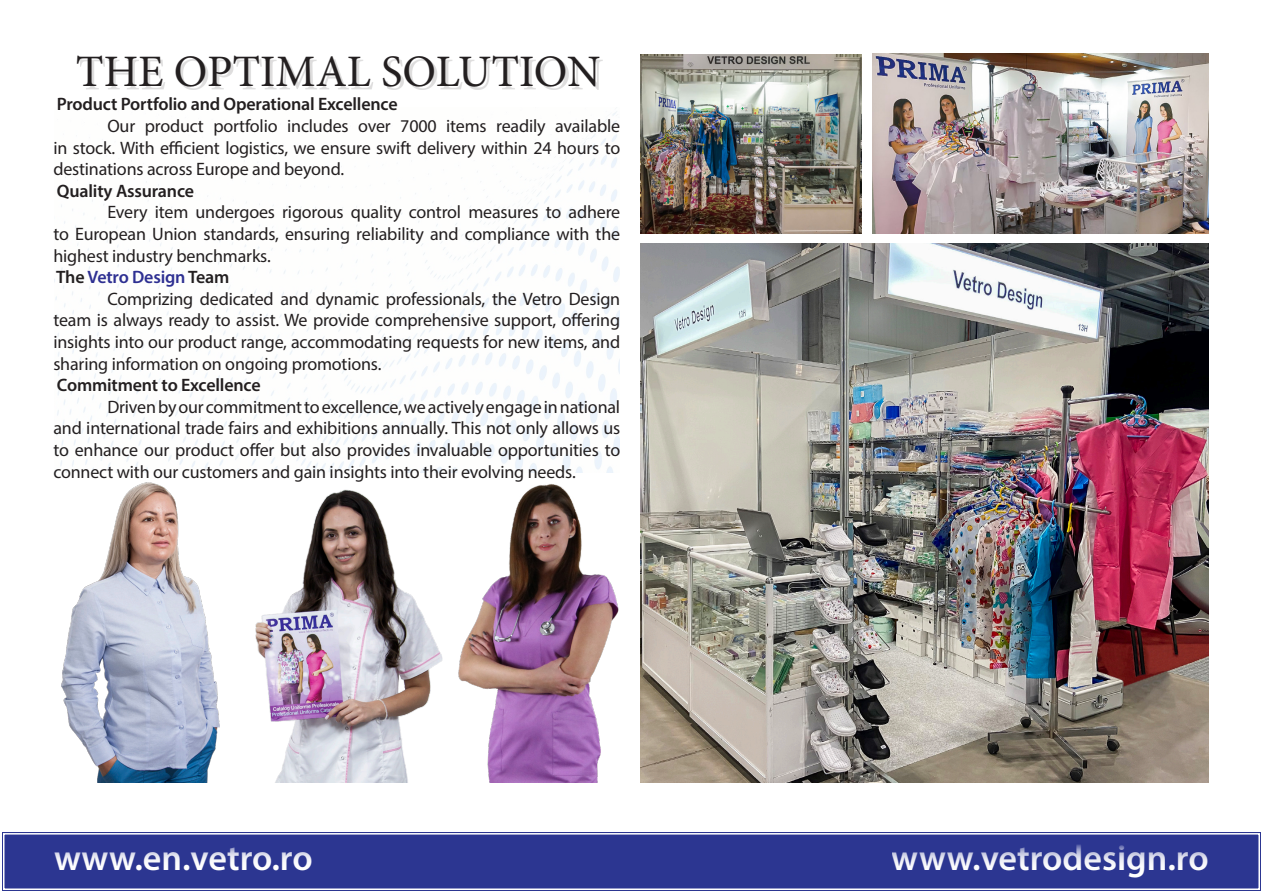
<style>
.page{position:relative;width:1263px;height:893px;background:#fff}
.page>*{position:absolute;margin:0;border:0;box-sizing:border-box;transform-origin:0 0}
.t1{font:45px "Minion Pro";color:#231f20}
.t2{font:600 36px "Myriad Pro";color:#fff}
.t3{font:18px/21.6px "Myriad Pro";letter-spacing:-.01em;color:#231f20;text-align:justify}
.t4{font:600 18px "Myriad Pro";letter-spacing:-.01em;color:#231f20}
.t5{font:600 18px "Myriad Pro";letter-spacing:-.01em;color:#2e3092}
.s1{color:#231f20}
</style>
<div class="page">
<div style="left:2px;top:832px;width:1259px;height:59px;background:#2c3691"></div>
<div style="left:3px;top:833px;width:1257px;height:57px;border:1px solid #fff"></div>
<img style="left:640px;top:243px;width:569px;height:540px">
<img style="left:640px;top:54px;width:221px;height:179px">
<img style="left:873px;top:54px;width:336px;height:179px">
<img style="left:458px;top:484px;width:161px;height:299px">
<img style="left:255px;top:489px;width:187px;height:294px">
<img style="left:61px;top:483px;width:159px;height:300px">
<div style="left:80px;top:59px;width:523px;height:31px;background:#231f20;opacity:.15"></div>
<p class="t1" style="left:76px;top:42px;width:526px">THE OPTIMAL SOLUTION</p>
<p class="t4" style="left:57px;top:93px;width:342px">Product Portfolio and Operational Excellence</p>
<p class="t3" style="left:53px;top:115px;width:568px;text-indent:54px">Our product portfolio includes over 7000 items readily available in stock. With efficient logistics, we ensure swift delivery within 24 hours to destinations across Europe and beyond.</p>
<p class="t4" style="left:57px;top:179px;width:139px">Quality Assurance</p>
<p class="t3" style="left:53px;top:201px;width:568px;text-indent:54px">Every item undergoes rigorous quality control measures to adhere to European Union standards, ensuring reliability and compliance with the highest industry benchmarks.</p>
<p class="t5" style="left:56px;top:266px;width:175px"><span class="s1">The</span> Vetro Design <span class="s1">Team</span></p>
<p class="t3" style="left:53px;top:288px;width:568px;text-indent:54px">Comprizing dedicated and dynamic professionals, the Vetro Design team is always ready to assist. We provide comprehensive support, offering insights into our product range, accommodating requests for new items, and sharing information on ongoing promotions.</p>
<p class="t4" style="left:57px;top:374px;width:205px">Commitment to Excellence</p>
<p class="t3" style="left:53px;top:396px;width:568px;text-indent:54px">Driven by our commitment to excellence, we actively engage in national and international trade fairs and exhibitions annually. This not only allows us to enhance our product offer but also provides invaluable opportunities to connect with our customers and gain insights into their evolving needs.</p>
<h2 class="t2" style="left:54px;top:835px;width:260px">www.en.vetro.ro</h2>
<h2 class="t2" style="left:892px;top:835px;width:318px">www.vetrodesign.ro</h2>
</div>
